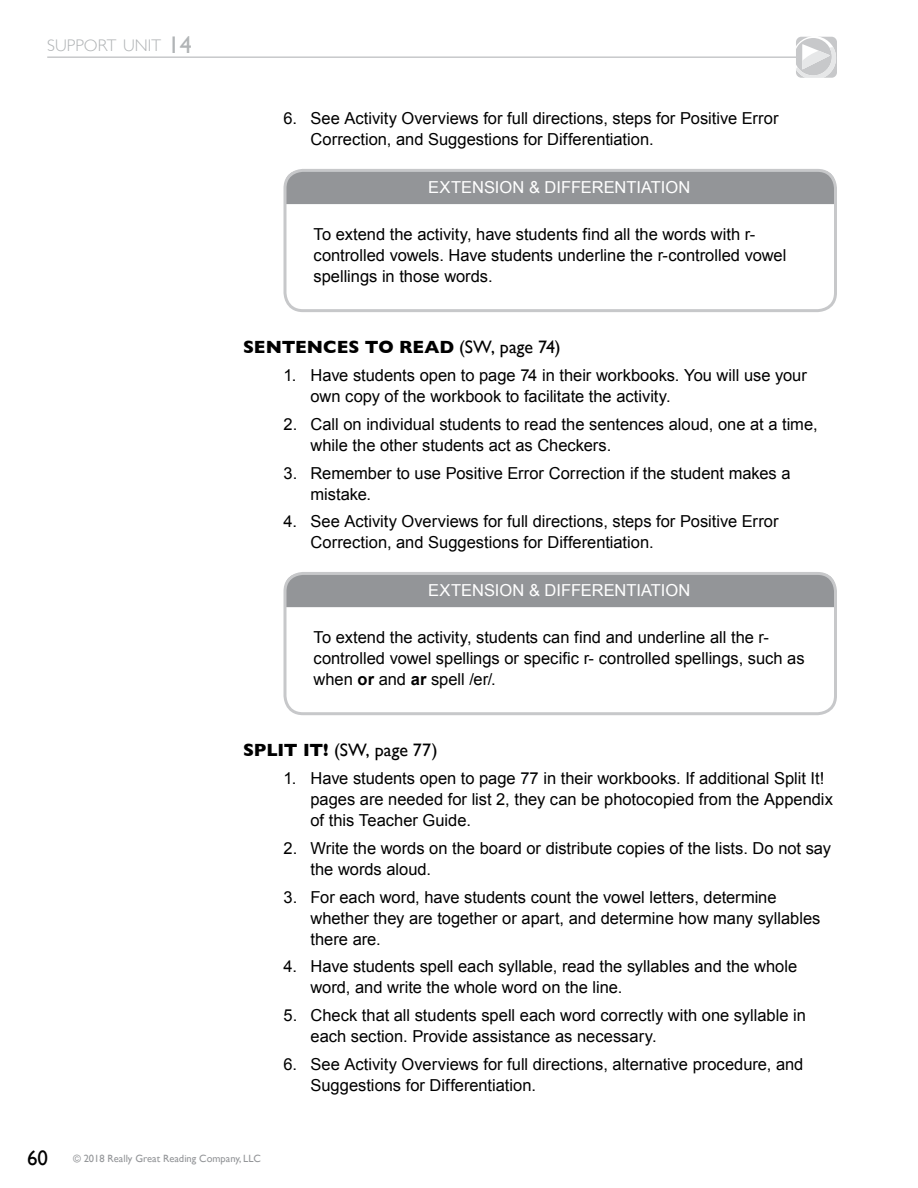
<style>
.page{position:relative;width:918px;height:1188px;background:#fff}
.page>*{position:absolute;margin:0;border:0;box-sizing:border-box;transform-origin:0 0}
.t1{font:21px "Gill Sans";color:#000}
.t2{font:700 18px "Gill Sans";color:#000}
.t3{font:18px "Gill Sans";letter-spacing:.01em;color:#000}
.t4{font:300 16.8px "Gill Sans";color:#b1b4b6}
.t5{font:16.5px/21px "Arial";color:#000}
.t6{font:16.5px "Arial";color:#fff}
.t7{font:10.5px "Gill Sans";color:#939598}
.s1{font-weight:400;font-size:24px}
.s2{font-weight:400}
.s3{font-weight:700}
</style>
<div class="page">
<hr style="left:47px;top:56px;width:751px;height:2px;background:#c7c8ca">
<svg style="left:796px;top:37px;width:41px;height:41px;background:#d8d9da"></svg>
<div style="left:285px;top:170px;width:548px;height:34px;background:#939598"></div>
<div style="left:284px;top:169px;width:553px;height:143px;border:3px solid #c7c8ca;border-radius:18px"></div>
<div style="left:285px;top:573px;width:548px;height:34px;background:#939598"></div>
<div style="left:284px;top:572px;width:553px;height:143px;border:3px solid #c7c8ca;border-radius:18px"></div>
<p class="t4" style="left:47px;top:32px;width:146px">SUPPORT UNIT <span class="s1">14</span></p>
<p class="t5" style="left:310px;top:108px;width:470px;text-indent:-27px">6. See Activity Overviews for full directions, steps for Positive Error<br>Correction, and Suggestions for Differentiation.</p>
<p class="t6" style="left:428px;top:177px;width:264px">EXTENSION &amp; DIFFERENTIATION</p>
<p class="t5" style="left:314px;top:224px;width:474px">To extend the activity, have students find all the words with r&shy;controlled vowels. Have students underline the r-controlled vowel spellings in those words.</p>
<p class="t2" style="left:243px;top:333px;width:319px">SENTENCES TO READ <span class="s2">(SW, page 74)</span></p>
<p class="t5" style="left:311px;top:365px;width:498px;text-indent:-27px">1. Have students open to page 74 in their workbooks. You will use your own copy of the workbook to facilitate the activity.</p>
<p class="t5" style="left:311px;top:414px;width:509px;text-indent:-27px">2. Call on individual students to read the sentences aloud, one at a time, while the other students act as Checkers.</p>
<p class="t5" style="left:311px;top:463px;width:482px;text-indent:-27px">3. Remember to use Positive Error Correction if the student makes a mistake.</p>
<p class="t5" style="left:311px;top:511px;width:470px;text-indent:-27px">4. See Activity Overviews for full directions, steps for Positive Error<br>Correction, and Suggestions for Differentiation.</p>
<p class="t6" style="left:428px;top:580px;width:264px">EXTENSION &amp; DIFFERENTIATION</p>
<p class="t5" style="left:314px;top:627px;width:493px">To extend the activity, students can find and underline all the r&shy;controlled vowel spellings or specific r- controlled spellings, such as when <span class="s3">or</span> and <span class="s3">ar</span> spell /er/.</p>
<p class="t3" style="left:243px;top:740px;width:196px"><span class="s3">SPLIT IT!</span> (SW, page 77)</p>
<p class="t5" style="left:311px;top:768px;width:524px;text-indent:-27px">1. Have students open to page 77 in their workbooks. If additional Split It! pages are needed for list 2, they can be photocopied from the Appendix of this Teacher Guide.</p>
<p class="t5" style="left:311px;top:838px;width:522px;text-indent:-27px">2. Write the words on the board or distribute copies of the lists. Do not say the words aloud.</p>
<p class="t5" style="left:311px;top:887px;width:512px;text-indent:-27px">3. For each word, have students count the vowel letters, determine whether they are together or apart, and determine how many syllables there are.</p>
<p class="t5" style="left:311px;top:956px;width:488px;text-indent:-27px">4. Have students spell each syllable, read the syllables and the whole word, and write the whole word on the line.</p>
<p class="t5" style="left:311px;top:1005px;width:497px;text-indent:-27px">5. Check that all students spell each word correctly with one syllable in each section. Provide assistance as necessary.</p>
<p class="t5" style="left:311px;top:1054px;width:494px;text-indent:-27px">6. See Activity Overviews for full directions, alternative procedure, and<br>Suggestions for Differentiation.</p>
<p class="t1" style="left:27px;top:1146px;width:22px">60</p>
<p class="t7" style="left:73px;top:1152px;width:190px">© 2018 Really Great Reading Company, LLC</p>
</div>
